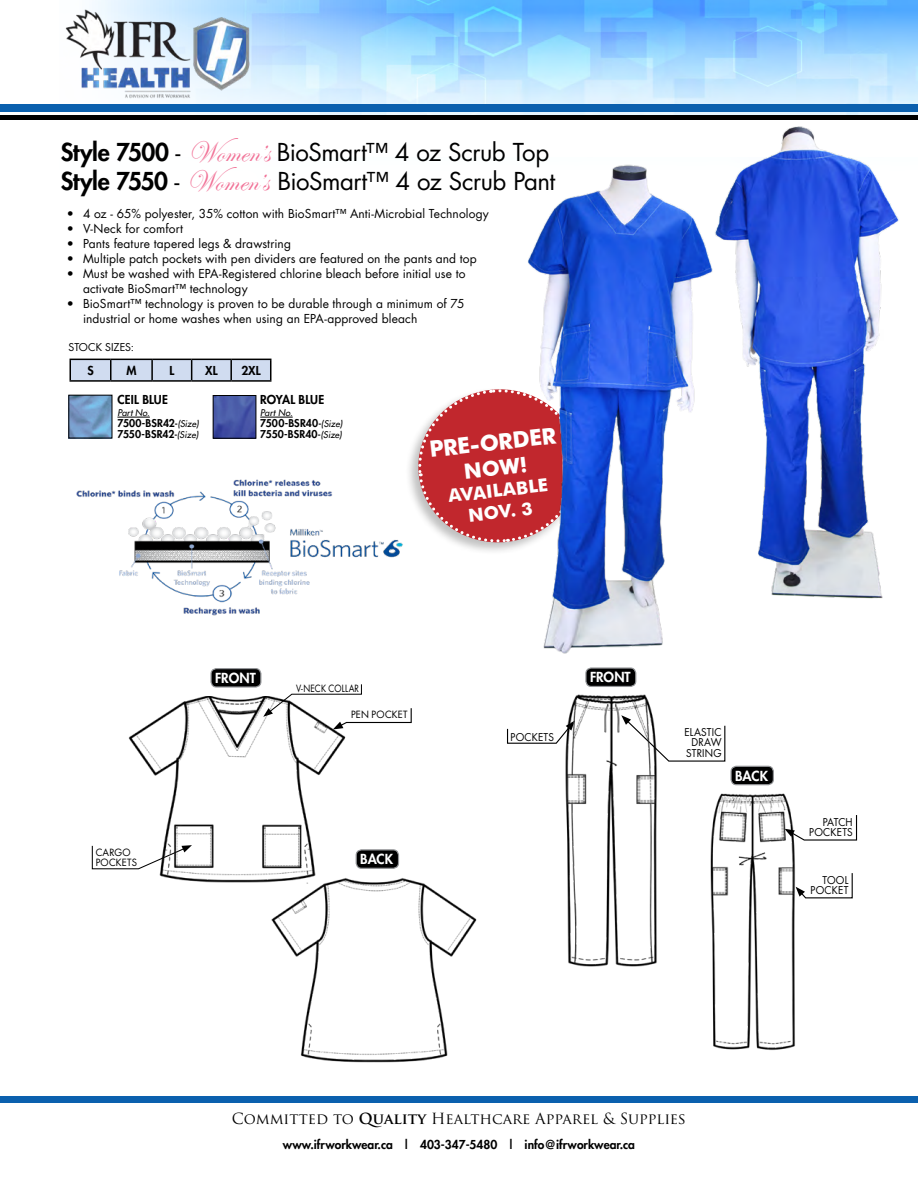
<style>
.page{position:relative;width:918px;height:1188px;background:#fff}
.page>*{position:absolute;margin:0;border:0;box-sizing:border-box;transform-origin:0 0}
.t1{font:24px/29.7px "Futura LT";letter-spacing:-.02em;color:#000}
.t2{font:700 22.5px "Futura BT";color:#fff}
.t3{font:700 21px "Futura BT";color:#fff}
.t4{font:700 18px/21.6px "Futura BT";color:#fff;text-align:center}
.t5{font:15px "Trajan Pro";color:#000}
.t6{font:800 13.5px "Futura LT";letter-spacing:-.005em;color:#fff}
.t7{font:12px/15px "Futura LT";letter-spacing:.01em;color:#000}
.t8{font:800 12px "Futura LT";color:#000}
.t9{font:800 10.5px/10.8px "Futura LT";letter-spacing:.005em;color:#000}
.t10{font:10.5px/10.5px "Futura LT";letter-spacing:.015em;color:#000;text-align:right;scale:.95 1}
.t11{font:10.5px "Futura LT";letter-spacing:.015em;color:#000}
.t12{font:9.75px/9.8px "Futura LT";letter-spacing:.02em;color:#000}
.t13{font:9.75px "Futura LT";letter-spacing:.02em;color:#000;scale:.85 1}
.t14{font:italic 9px "Futura 2";letter-spacing:.02em;color:#000}
.s1{font-weight:800}
.s2{font-family:"Edwardian Script ITC";font-size:30px;color:#f17297}
.s3{font-size:9px}
.s4{font-family:"Futura 2";font-weight:400;font-style:italic;font-size:9px}
.s5{font-weight:700}
</style>
<div class="page">
<img style="left:59px;top:0;width:859px;height:115px">
<div style="left:0;top:1096px;width:918px;height:7px;background:#0b60ae"></div>
<img style="left:59px;top:7px;width:200px;height:97px">
<div style="left:405px;top:386px;width:178px;height:169px;background:#000;opacity:.25"></div>
<svg style="left:414px;top:386px;width:93px;height:161px"></svg>
<div style="left:0;top:105px;width:918px;height:7px;background:#0b60ae"></div>
<div style="left:0;top:115px;width:918px;height:5px;background:#000"></div>
<svg style="left:70px;top:359px;width:201px;height:21px;background:#bdc8da"></svg>
<hr style="left:70px;top:380px;width:41px;height:2px;background:#000">
<hr style="left:111px;top:380px;width:41px;height:2px;background:#000">
<hr style="left:152px;top:380px;width:40px;height:2px;background:#000">
<hr style="left:192px;top:380px;width:39px;height:2px;background:#000">
<hr style="left:231px;top:380px;width:40px;height:2px;background:#000">
<img style="left:70px;top:397px;width:40px;height:39px">
<div style="left:68px;top:395px;width:44px;height:43px;border:1px solid #000"></div>
<hr style="left:117px;top:417px;width:33px;height:1px;background:#000">
<hr style="left:260px;top:417px;width:33px;height:1px;background:#000">
<img style="left:215px;top:397px;width:39px;height:40px">
<div style="left:213px;top:395px;width:43px;height:44px;border:1px solid #000"></div>
<img style="left:342px;top:524px;width:65px;height:34px">
<img style="left:76px;top:479px;width:266px;height:137px">
<img style="left:696px;top:93px;width:222px;height:506px">
<div style="left:211px;top:669px;width:50px;height:18px;background:#000;border-radius:5px"></div>
<div style="left:210px;top:668px;width:51px;height:20px;border:1px solid #939598;border-radius:5px"></div>
<div style="left:356px;top:850px;width:43px;height:18px;background:#000;border-radius:5px"></div>
<div style="left:356px;top:849px;width:43px;height:20px;border:1px solid #939598;border-radius:5px"></div>
<svg style="left:91px;top:845px;width:32px;height:25px"></svg>
<img style="left:507px;top:156px;width:254px;height:498px">
<svg style="left:289px;top:684px;width:123px;height:40px"></svg>
<img style="left:123px;top:696px;width:227px;height:187px">
<img style="left:261px;top:872px;width:216px;height:191px">
<div style="left:586px;top:668px;width:50px;height:18px;background:#000;border-radius:5px"></div>
<div style="left:585px;top:667px;width:51px;height:20px;border:1px solid #939598;border-radius:5px"></div>
<div style="left:731px;top:766px;width:42px;height:19px;background:#000;border-radius:5px"></div>
<div style="left:730px;top:766px;width:44px;height:19px;border:1px solid #939598;border-radius:5px"></div>
<svg style="left:507px;top:728px;width:53px;height:16px"></svg>
<svg style="left:667px;top:725px;width:59px;height:37px"></svg>
<svg style="left:804px;top:815px;width:54px;height:26px"></svg>
<svg style="left:804px;top:873px;width:49px;height:26px"></svg>
<img style="left:560px;top:695px;width:107px;height:272px">
<img style="left:710px;top:793px;width:94px;height:257px">
<h1 class="t1" style="left:61px;top:137px;width:496px"><span class="s1">Style 7500</span> - <span class="s2">Women’s</span> BioSmart™ 4 oz Scrub Top<br><span class="s1">Style 7550</span> - <span class="s2">Women’s</span> BioSmart™ 4 oz Scrub Pant</h1>
<p class="t7" style="left:67px;top:206px;width:424px">• 4 oz - 65% polyester, 35% cotton with BioSmart™ Anti-Microbial Technology</p>
<p class="t7" style="left:67px;top:221px;width:118px">• V-Neck for comfort</p>
<p class="t7" style="left:67px;top:236px;width:226px">• Pants feature tapered legs &amp; drawstring</p>
<p class="t7" style="left:67px;top:251px;width:411px">• Multiple patch pockets with pen dividers are featured on the pants and top</p>
<p class="t7" style="left:83px;top:266px;width:384px;text-indent:-16px">• Must be washed with EPA-Registered chlorine bleach before initial use to activate BioSmart™ technology</p>
<p class="t7" style="left:83px;top:296px;width:383px;text-indent:-16px">• BioSmart™ technology is proven to be durable through a minimum of 75 industrial or home washes when using an EPA-approved bleach</p>
<p class="t11" style="left:68px;top:340px;width:67px">STOCK SIZES:</p>
<p class="t8" style="left:87px;top:362px;width:8px">S</p>
<p class="t8" style="left:126px;top:362px;width:12px">M</p>
<p class="t8" style="left:169px;top:362px;width:6px">L</p>
<p class="t8" style="left:205px;top:362px;width:14px">XL</p>
<p class="t8" style="left:241px;top:362px;width:21px">2XL</p>
<p class="t8" style="left:117px;top:392px;width:52px">CEIL BLUE</p>
<p class="t14" style="left:117px;top:407px;width:34px">Part No.</p>
<p class="t9" style="left:117px;top:418px;width:83px">7500-BSR42<span class="s3">-</span><span class="s4">(Size)<br></span>7550-BSR42<span class="s3">-</span><span class="s4">(Size)</span></p>
<p class="t8" style="left:260px;top:392px;width:65px">ROYAL BLUE</p>
<p class="t14" style="left:260px;top:407px;width:34px">Part No.</p>
<p class="t9" style="left:260px;top:418px;width:84px">7500-BSR40<span class="s3">-</span><span class="s4">(Size)<br></span>7550-BSR40<span class="s3">-</span><span class="s4">(Size)</span></p>
<h2 class="t2" style="left:428px;top:435px;width:129px;rotate:-6deg">PRE-ORDER</h2>
<h3 class="t3" style="left:463px;top:459px;width:65px;rotate:-6deg">NOW!</h3>
<h3 class="t4" style="left:447px;top:485px;width:102px;rotate:-6deg">AVAILABLE<br>NOV. 3</h3>
<p class="t12" style="left:96px;top:848px;width:43px">CARGO<br>POCKETS</p>
<p class="t6" style="left:215px;top:669px;width:42px">FRONT</p>
<p class="t13" style="left:296px;top:683px;width:76px">V-NECK COLLAR</p>
<p class="t12" style="left:351px;top:710px;width:58px">PEN POCKET</p>
<p class="t6" style="left:360px;top:850px;width:34px">BACK</p>
<p class="t6" style="left:590px;top:668px;width:42px">FRONT</p>
<p class="t10" style="left:510px;top:732px;width:47px">POCKETS</p>
<p class="t10" style="left:685px;top:727px;width:40px">ELASTIC<br>DRAW<br>STRING</p>
<p class="t6" style="left:735px;top:767px;width:34px">BACK</p>
<p class="t10" style="left:809px;top:817px;width:47px">PATCH<br>POCKETS</p>
<p class="t10" style="left:811px;top:875px;width:41px">TOOL<br>POCKET</p>
<p class="t5" style="left:232px;top:1109px;width:456px">Committed to <span class="s5">Quality</span> Healthcare Apparel &amp; Supplies</p>
<p class="t8" style="left:283px;top:1137px;width:354px">www.ifrworkwear.ca | 403-347-5480 | info@ifrworkwear.ca</p>
</div>
